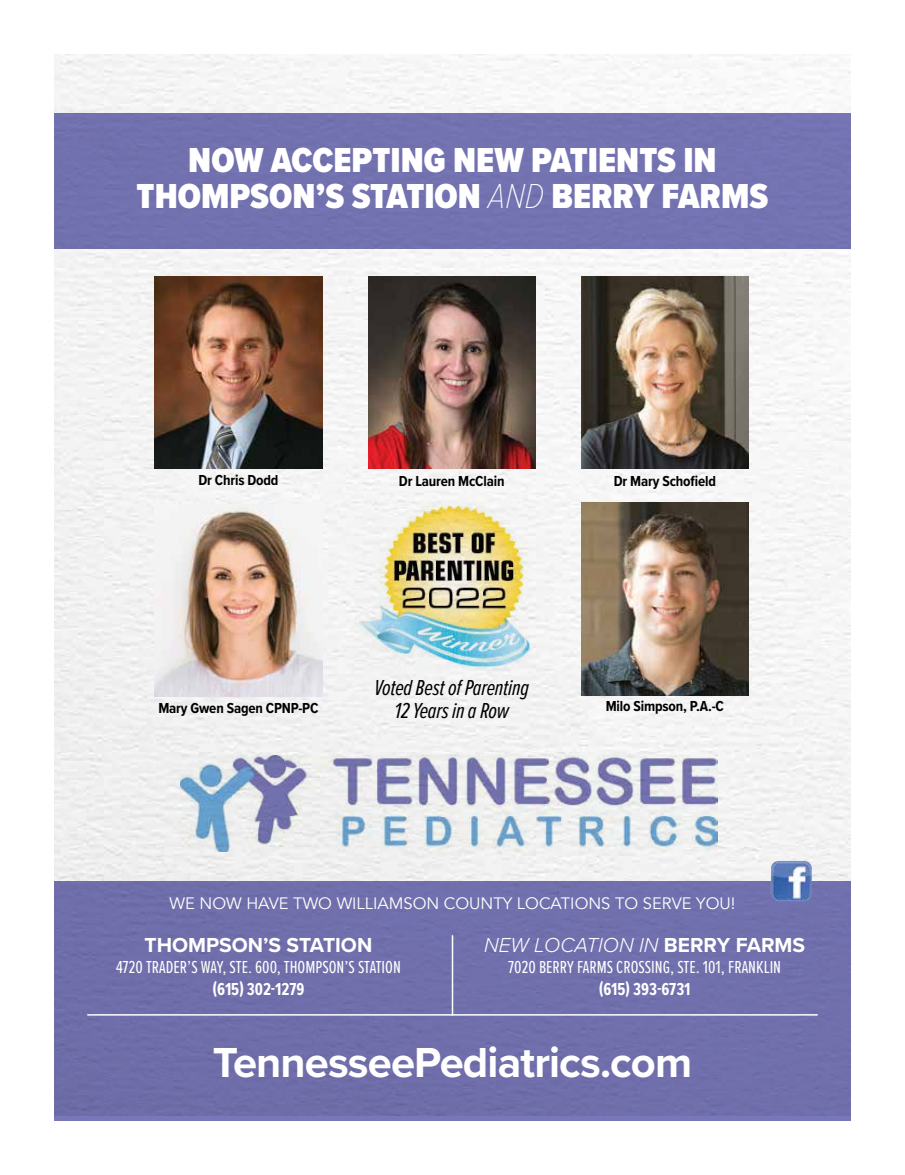
<style>
.page{position:relative;width:905px;height:1175px;background:#fff}
.page>*{position:absolute;margin:0;border:0;box-sizing:border-box;transform-origin:0 0}
.t1{font:700 43.5px "Proxima Nova";letter-spacing:-.02em;color:#fff}
.t2{font:900 36px/36px "Proxima Nova Cond";color:#fff;text-align:center}
.t3{font:italic 22.5px/22.5px "Proxima Nova Ex Cn";letter-spacing:-.01em;color:#000;text-align:center}
.t4{font:italic 300 21px "Proxima Nova";color:#fff}
.t5{font:700 21px "Proxima Nova";color:#fff}
.t6{font:18px "Proxima Nova Ex Cn";color:#fff}
.t7{font:700 18px "Proxima Nova Ex Cn";color:#fff}
.t8{font:16.5px "Avenir";color:#fff}
.t9{font:700 15px "Proxima Nova Cond";letter-spacing:-.01em;color:#000}
.s1{font-weight:100;font-style:italic}
.s2{font-weight:700;font-style:normal}
</style>
<div class="page">
<div style="left:54px;top:54px;width:796px;height:827px;background:#f4f4f4"></div>
<img style="left:180px;top:756px;width:537px;height:95px">
<div style="left:54px;top:113px;width:796px;height:135px;background:#7372b1"></div>
<div style="left:54px;top:881px;width:796px;height:239px;background:#706fab"></div>
<img style="left:770px;top:860px;width:42px;height:42px">
<hr style="left:452px;top:935px;width:1px;height:80px;background:#fff">
<hr style="left:87px;top:1014px;width:730px;height:1px;background:#fff">
<img style="left:354px;top:501px;width:198px;height:169px">
<img style="left:155px;top:276px;width:167px;height:192px">
<img style="left:155px;top:504px;width:167px;height:192px">
<img style="left:368px;top:276px;width:167px;height:192px">
<img style="left:581px;top:276px;width:167px;height:192px">
<img style="left:581px;top:503px;width:167px;height:192px">
<h2 class="t2" style="left:137px;top:142px;width:633px">NOW ACCEPTING NEW PATIENTS IN<br>THOMPSON’S STATION <span class="s1">AND</span> BERRY FARMS</h2>
<p class="t9" style="left:198px;top:469px;width:82px">Dr Chris Dodd</p>
<p class="t9" style="left:399px;top:469px;width:107px">Dr Lauren McClain</p>
<p class="t9" style="left:613px;top:469px;width:104px">Dr Mary Schofield</p>
<p class="t3" style="left:374px;top:676px;width:156px">Voted Best of Parenting<br>12 Years in a Row</p>
<p class="t9" style="left:158px;top:697px;width:162px">Mary Gwen Sagen CPNP-PC</p>
<p class="t9" style="left:605px;top:694px;width:120px">Milo Simpson, P.A.-C</p>
<p class="t8" style="left:170px;top:893px;width:567px">WE NOW HAVE TWO WILLIAMSON COUNTY LOCATIONS TO SERVE YOU!</p>
<p class="t5" style="left:144px;top:929px;width:229px">THOMPSON’S STATION</p>
<p class="t6" style="left:116px;top:954px;width:286px">4720 TRADER’S WAY, STE. 600, THOMPSON’S STATION</p>
<p class="t7" style="left:212px;top:976px;width:94px">(615) 302-1279</p>
<p class="t4" style="left:484px;top:929px;width:323px">NEW LOCATION IN <span class="s2">BERRY FARMS</span></p>
<p class="t6" style="left:508px;top:954px;width:274px">7020 BERRY FARMS CROSSING, STE. 101, FRANKLIN</p>
<p class="t7" style="left:598px;top:976px;width:93px">(615) 393-6731</p>
<h1 class="t1" style="left:213px;top:1029px;width:481px">TennesseePediatrics.com</h1>
</div>
